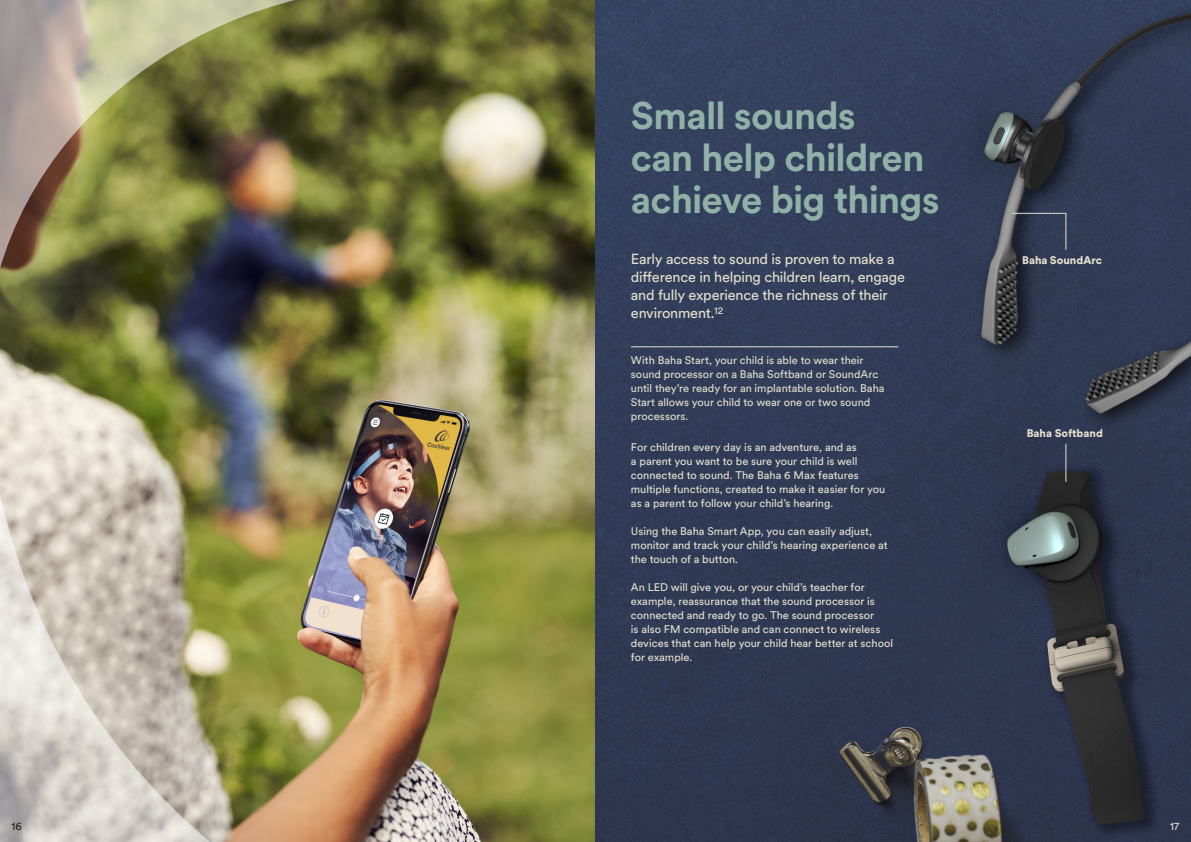
<style>
.page{position:relative;width:1191px;height:842px;background:#fff}
.page>*{position:absolute;margin:0;border:0;box-sizing:border-box;transform-origin:0 0}
.Heading_02_-_Green{font:700 38px/42px "Circular XX";letter-spacing:-.02em;color:#90b1a7}
.Intro_-_Creme{font:14.5px/18px "Circular XX";letter-spacing:-.015em;color:#e5e0ce}
.Body_-_Creme{font:11px/14px "Circular XX";color:#e7e3d2}
.Body_-_Creme_Line_2{font:11px/14px "Circular XX";color:#e5e0ce}
.Subheading_04_-_Crem{font:900 11px "Circular XX";color:#e5e0ce}
.t1{font:11px "Circular XX";color:#231f20}
</style>
<div class="page">
<img style="left:406px;top:0;width:785px;height:842px">
<svg style="left:1011px;top:213px;width:55px;height:37px;background:#343d52"></svg>
<hr style="left:1065px;top:444px;width:1px;height:38px;background:#e5e0ce">
<hr style="left:631px;top:347px;width:267px;height:1px;background:#e5e0ce">
<img style="left:0;top:366px;width:595px;height:476px">
<img style="left:0;top:0;width:406px;height:366px">
<p class="Heading_02_-_Green" style="left:631px;top:94px;width:310px">Small sounds<br>can help children achieve big things</p>
<p class="Intro_-_Creme" style="left:631px;top:249px;width:276px">Early access to sound is proven to make a difference in helping children learn, engage and fully experience the richness of their environment.<sup>12</sup></p>
<p class="Body_-_Creme_Line_2" style="left:631px;top:353px;width:255px">With Baha Start, your child is able to wear their sound processor on a Baha Softband or SoundArc until they’re ready for an implantable solution. Baha Start allows your child to wear one or two sound processors.</p>
<p class="Body_-_Creme" style="left:631px;top:439px;width:256px">For children every day is an adventure, and as<br>a parent you want to be sure your child is well connected to sound. The Baha 6 Max features multiple functions, created to make it easier for you as a parent to follow your child’s hearing.</p>
<p class="Body_-_Creme" style="left:631px;top:524px;width:258px">Using the Baha Smart App, you can easily adjust, monitor and track your child’s hearing experience at the touch of a button.</p>
<p class="Body_-_Creme" style="left:631px;top:580px;width:264px">An LED will give you, or your child’s teacher for example, reassurance that the sound processor is connected and ready to go. The sound processor<br>is also FM compatible and can connect to wireless devices that can help your child hear better at school for example.</p>
<p class="Subheading_04_-_Crem" style="left:1022px;top:253px;width:81px">Baha SoundArc</p>
<p class="Subheading_04_-_Crem" style="left:1026px;top:425px;width:78px">Baha Softband</p>
<p class="t1" style="left:11px;top:819px;width:12px">16</p>
<p class="Body_-_Creme_Line_2" style="left:1170px;top:819px;width:11px">17</p>
</div>
